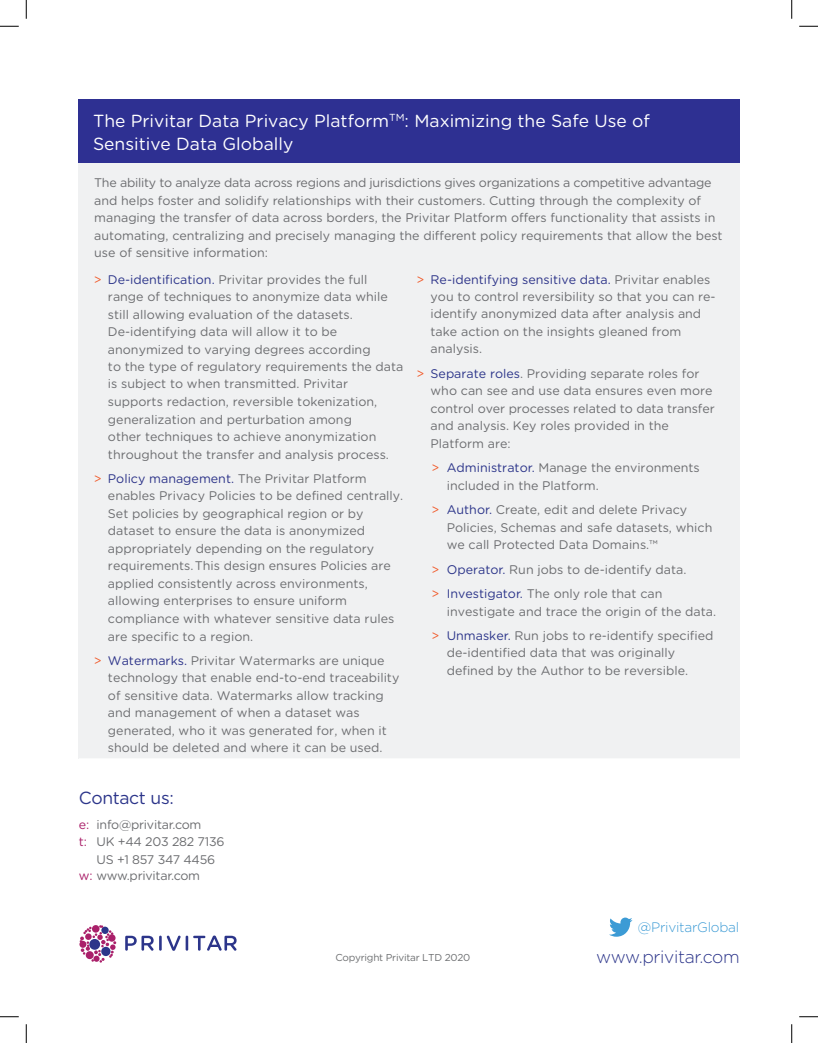
<style>
.page{position:relative;width:818px;height:1043px;background:#fff}
.page>*{position:absolute;margin:0;border:0;box-sizing:border-box;transform-origin:0 0}
.t1{font:17.5px/22.5px "Gotham Rounded";color:#fff}
.t2{font:300 17.5px "Gotham Rounded";letter-spacing:-.02em;color:#2c358a}
.t3{font:17.5px "Gotham Rounded";letter-spacing:-.02em;color:#2c358a}
.t4{font:300 13.75px "Gotham Rounded";letter-spacing:-.02em;color:#3c9bd5}
.t5{font:12.5px/17.5px "Gotham Rounded";color:#6c6d70}
.t6{font:12.5px "Gotham Rounded";letter-spacing:-.02em;color:#6c6d70}
.t7{font:10px "Gotham Rounded";letter-spacing:-.025em;color:#6d6f71}
.s1{color:#f15a2a}
.s2{color:#2c358a}
.s3{color:#2d3489}
.s4{color:#aa206a}
</style>
<div class="page">
<svg style="left:80px;top:925px;width:36px;height:37px"></svg>
<svg style="left:125px;top:935px;width:29px;height:15px"></svg>
<hr style="left:159px;top:935px;width:3px;height:15px;background:#2c358a">
<svg style="left:167px;top:935px;width:13px;height:15px"></svg>
<svg style="left:186px;top:935px;width:50px;height:15px"></svg>
<svg style="left:609px;top:917px;width:23px;height:19px"></svg>
<div style="left:79px;top:99px;width:661px;height:65px;background:#2e3092"></div>
<div style="left:79px;top:164px;width:661px;height:595px;background:#f0f1f2"></div>
<hr style="left:79px;top:758px;width:661px;height:1px;background:#fff">
<svg style="left:0;top:25px;width:19px;height:2px"></svg>
<svg style="left:799px;top:25px;width:19px;height:2px"></svg>
<svg style="left:0;top:1016px;width:19px;height:1px"></svg>
<svg style="left:799px;top:1016px;width:19px;height:1px"></svg>
<svg style="left:25px;top:0;width:2px;height:19px"></svg>
<svg style="left:25px;top:1024px;width:2px;height:18px"></svg>
<svg style="left:791px;top:0;width:1px;height:19px"></svg>
<svg style="left:791px;top:1024px;width:1px;height:18px"></svg>
<h1 class="t1" style="left:93px;top:109px;width:558px">The Privitar Data Privacy Platform<sup>TM</sup>: Maximizing the Safe Use of<br>Sensitive Data Globally</h1>
<p class="t5" style="left:94px;top:173px;width:630px">The ability to analyze data across regions and jurisdictions gives organizations a competitive advantage and helps foster and solidify relationships with their customers. Cutting through the complexity of managing the transfer of data across borders, the Privitar Platform offers functionality that assists in automating, centralizing and precisely managing the different policy requirements that allow the best use of sensitive information:</p>
<p class="t5" style="left:108px;top:270px;width:297px;text-indent:-14px"><span class="s1">&gt;</span> <span class="s2">De-identification.</span> Privitar provides the full range of techniques to anonymize data while still allowing evaluation of the datasets.<br>De-identifying data will allow it to be anonymized to varying degrees according<br>to the type of regulatory requirements the data is subject to when transmitted. Privitar supports redaction, reversible tokenization, generalization and perturbation among<br>other techniques to achieve anonymization throughout the transfer and analysis process.</p>
<p class="t5" style="left:108px;top:469px;width:297px;text-indent:-14px"><span class="s1">&gt;</span> <span class="s2">P</span><span class="s3">olicy management.</span> The Privitar Platform enables Privacy Policies to be defined centrally.<br>Set policies by geographical region or by dataset to ensure the data is anonymized appropriately depending on the regulatory requirements.This design ensures Policies are applied consistently across environments, allowing enterprises to ensure uniform compliance with whatever sensitive data rules are specific to a region.</p>
<p class="t5" style="left:108px;top:651px;width:293px;text-indent:-14px"><span class="s1">&gt;</span> <span class="s3">Watermarks.</span> Privitar Watermarks are unique technology that enable end-to-end traceability of sensitive data. Watermarks allow tracking and management of when a dataset was generated, who it was generated for, when it should be deleted and where it can be used.</p>
<p class="t5" style="left:430px;top:270px;width:286px;text-indent:-14px"><span class="s1">&gt;</span> <span class="s3">Re-identifying sensitive data.</span> Privitar enables you to control reversibility so that you can re&shy;identify anonymized data after analysis and take action on the insights gleaned from analysis.</p>
<p class="t5" style="left:430px;top:364px;width:286px;text-indent:-14px"><span class="s1">&gt;</span> <span class="s2">Separate roles</span>. Providing separate roles for who can see and use data ensures even more control over processes related to data transfer and analysis. Key roles provided in the Platform are:</p>
<p class="t5" style="left:446px;top:458px;width:254px;text-indent:-15px"><span class="s1">&gt;</span> <span class="s2">Administrator.</span> Manage the environments included in the Platform.</p>
<p class="t5" style="left:446px;top:500px;width:267px;text-indent:-15px"><span class="s1">&gt;</span> <span class="s2">Author.</span> Create, edit and delete Privacy<br>Policies, Schemas and safe datasets, which we call Protected Data Domains.™</p>
<p class="t5" style="left:431px;top:556px;width:256px;line-height:24.4px"><span class="s1">&gt;</span> <span class="s2">Operator.</span> Run jobs to de-identify data. <span class="s1">&gt;</span> <span class="s2">Investigator.</span> The only role that can</p>
<p class="t5" style="left:431px;top:598px;width:286px;line-height:24.4px;text-align:right">investigate and trace the origin of the data.<br><span class="s1">&gt;</span> <span class="s2">Unmasker.</span> Run jobs to re-identify specified</p>
<p class="t5" style="left:446px;top:643px;width:243px">de-identified data that was originally defined by the Author to be reversible.</p>
<h1 class="t3" style="left:79px;top:786px;width:96px">Contact us:</h1>
<p class="t6" style="left:79px;top:815px;width:124px"><span class="s4">e:</span> info@privitar.com</p>
<p class="t6" style="left:79px;top:833px;width:147px"><span class="s4">t:</span> UK +44 203 282 7136</p>
<p class="t6" style="left:96px;top:850px;width:120px">US +1 857 347 4456</p>
<p class="t6" style="left:79px;top:867px;width:123px"><span class="s4">w:</span> www.privitar.com</p>
<p class="t4" style="left:638px;top:917px;width:103px">@PrivitarGlobal</p>
<p class="t7" style="left:335px;top:950px;width:136px">Copyright Privitar LTD 2020</p>
<h1 class="t2" style="left:596px;top:944px;width:145px">www.privitar.com</h1>
</div>
